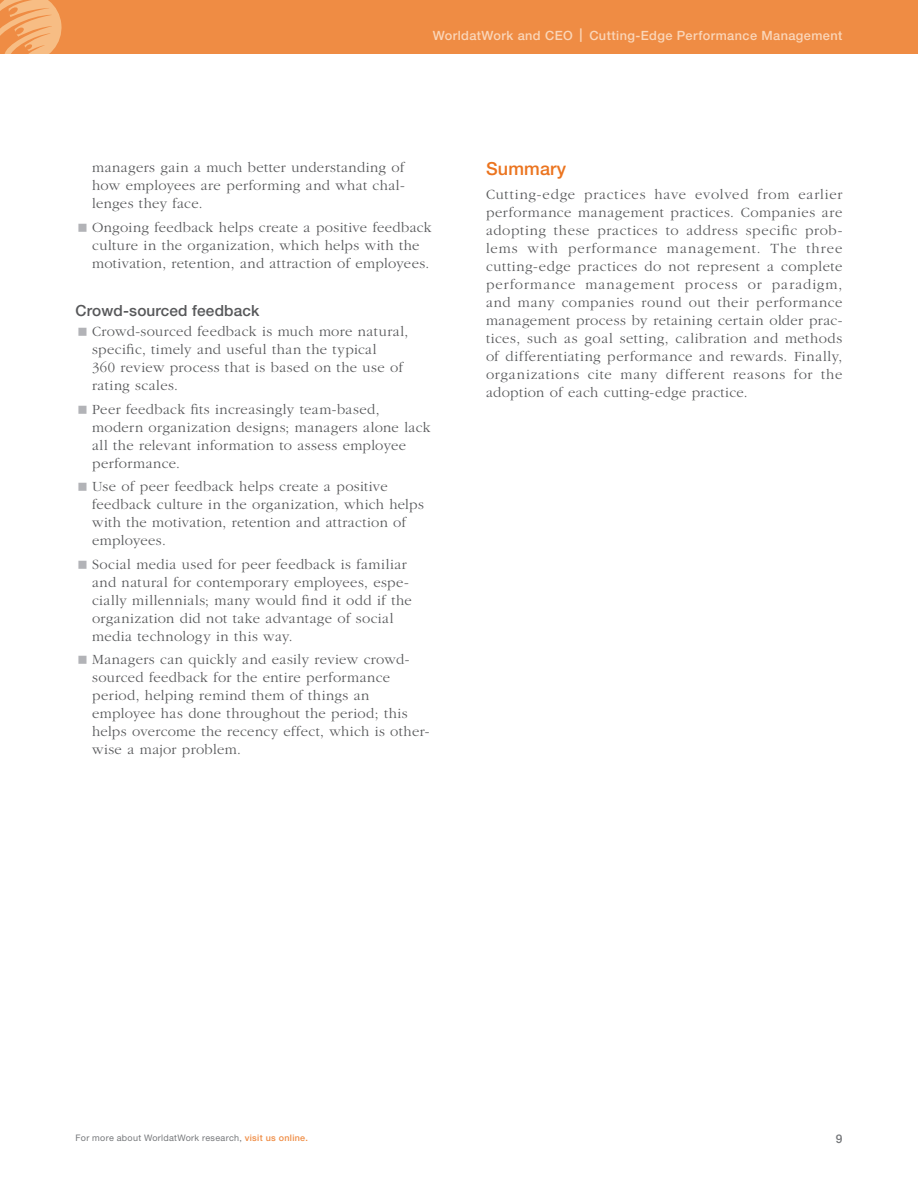
<style>
.page{position:relative;width:918px;height:1188px;background:#fff}
.page>*{position:absolute;margin:0;border:0;box-sizing:border-box;transform-origin:0 0}
.SUBHEAD{font:500 18px "Helvetica Neue LT Std";letter-spacing:.01em;color:#eb741f}
.subhead2{font:500 15.3px "Helvetica Neue LT Std";letter-spacing:.01em;color:#57585a}
.BODY_1st_paragraph{font:300 14.7px/18px "ITC Garamond Std";letter-spacing:.025em;color:#57585a}
.t1{font:500 12.75px "Helvetica Neue LT Std";letter-spacing:.03em;color:#fad6b9}
.t2{font:500 12px "Helvetica Neue LT Std";color:#76787b}
.t3{font:9px "Helvetica Neue LT Std";letter-spacing:.035em;color:#76787b}
.s1{font-size:13.5px}
.s2{font-weight:500;color:#ef8c44}
</style>
<div class="page">
<div style="left:0;top:0;width:918px;height:54px;background:#ef8c44"></div>
<svg style="left:0;top:0;width:62px;height:54px"></svg>
<p class="t1" style="left:433px;top:28px;width:411px">WorldatWork and CEO <span class="s1">|</span> Cutting-Edge Performance Management</p>
<p class="BODY_1st_paragraph" style="left:92px;top:159px;width:314px;text-align:justify">managers gain a much better understanding of how employees are performing and what chal&shy;lenges they face.</p>
<p class="BODY_1st_paragraph" style="left:92px;top:218px;width:341px">Ongoing feedback helps create a positive feedback culture in the organization, which helps with the motivation, retention, and attraction of employees.</p>
<p class="subhead2" style="left:76px;top:301px;width:185px">Crowd-sourced feedback</p>
<p class="BODY_1st_paragraph" style="left:92px;top:323px;width:318px">Crowd-sourced feedback is much more natural, specific, timely and useful than the typical<br>360 review process that is based on the use of rating scales.</p>
<p class="BODY_1st_paragraph" style="left:92px;top:400px;width:340px">Peer feedback fits increasingly team-based, modern organization designs; managers alone lack all the relevant information to assess employee performance.</p>
<p class="BODY_1st_paragraph" style="left:92px;top:478px;width:333px">Use of peer feedback helps create a positive feedback culture in the organization, which helps with the motivation, retention and attraction of employees.</p>
<p class="BODY_1st_paragraph" style="left:92px;top:555px;width:321px">Social media used for peer feedback is familiar and natural for contemporary employees, espe&shy;cially millennials; many would find it odd if the organization did not take advantage of social media technology in this way.</p>
<p class="BODY_1st_paragraph" style="left:92px;top:651px;width:339px">Managers can quickly and easily review crowd&shy;sourced feedback for the entire performance period, helping remind them of things an employee has done throughout the period; this helps overcome the recency effect, which is other&shy;wise a major problem.</p>
<p class="SUBHEAD" style="left:486px;top:158px;width:82px">Summary</p>
<p class="BODY_1st_paragraph" style="left:486px;top:186px;width:358px;text-align:justify">Cutting-edge practices have evolved from earlier performance management practices. Companies are adopting these practices to address specific prob&shy;lems with performance management. The three cutting-edge practices do not represent a complete performance management process or paradigm, and many companies round out their performance management process by retaining certain older prac&shy;tices, such as goal setting, calibration and methods of differentiating performance and rewards. Finally, organizations cite many different reasons for the adoption of each cutting-edge practice.</p>
<p class="t3" style="left:76px;top:1132px;width:234px">For more about WorldatWork research, <span class="s2">visit us online.</span></p>
<p class="t2" style="left:836px;top:1131px;width:8px">9</p>
</div>
